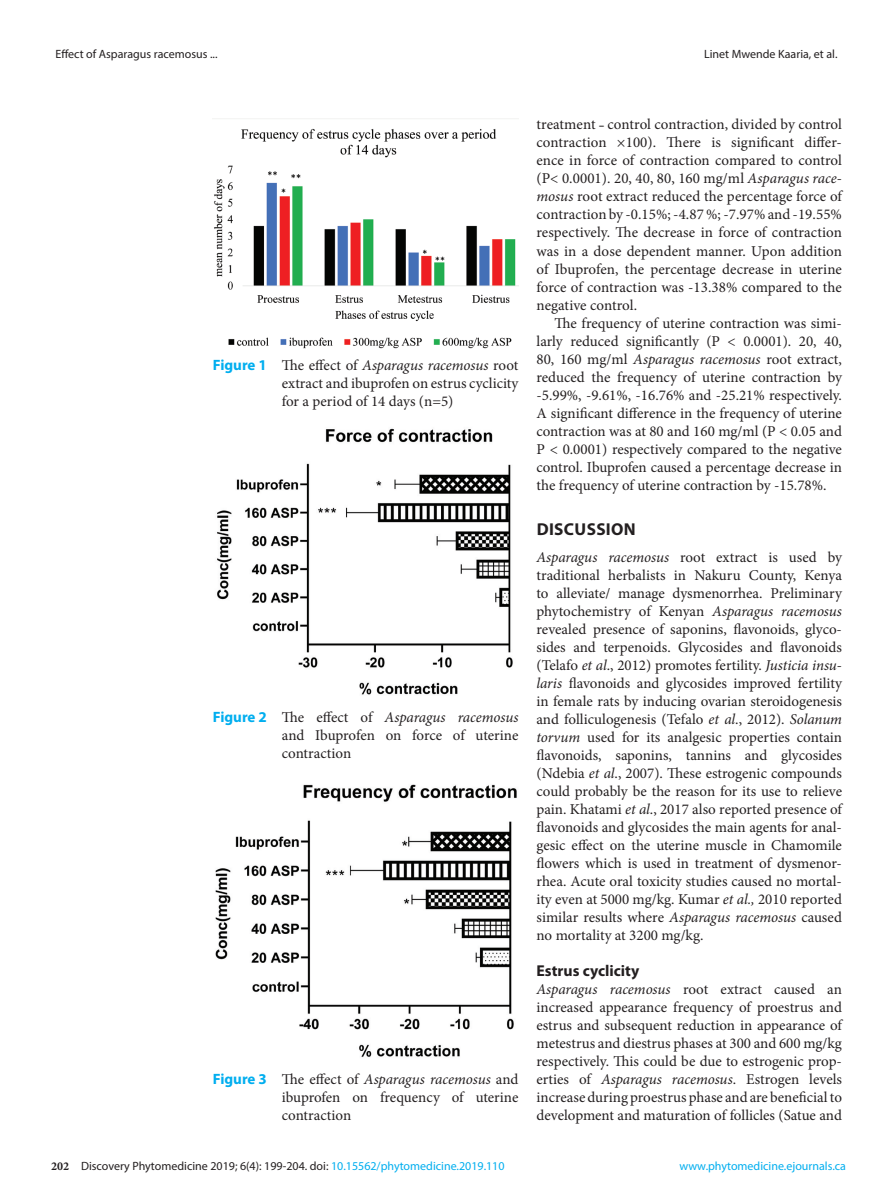
<style>
.page{position:relative;width:893px;height:1191px;background:#fff}
.page>*{position:absolute;margin:0;border:0;box-sizing:border-box;transform-origin:0 0}
.AHead{font:700 17.25px "Myriad Pro";letter-spacing:.02em;color:#231f20}
.Bhead{font:700 15.75px "Myriad Pro";color:#231f20}
.Text{font:15px/18px "Minion Pro";color:#231f20;text-align:justify}
.TextInd{font:15px/18px "Minion Pro";color:#231f20;text-align:justify}
.Fig_caption{font:15px/18px "Minion Pro";letter-spacing:-.005em;color:#231f20;text-align:justify}
.t1{font:12px "Myriad Pro";color:#231f20}
.t2{font:12px "Myriad Pro";color:#00aeef}
.s1{font-family:"Myriad Pro";font-weight:700;color:#00aeef}
.s2{font-style:italic}
.s3{font-family:"Times New Roman"}
.s4{font-family:"Minion Pro";font-weight:700}
.s5{color:#00aeef}
</style>
<div class="page">
<img style="left:214px;top:128px;width:304px;height:221px">
<img style="left:217px;top:428px;width:296px;height:267px">
<img style="left:215px;top:784px;width:302px;height:273px">
<p class="t1" style="left:56px;top:46px;width:164px">Effect of Asparagus racemosus ...</p>
<p class="t1" style="left:704px;top:46px;width:135px">Linet Mwende Kaaria, et al.</p>
<p class="Fig_caption" style="left:282px;top:356px;width:238px;text-indent:-69px"><span class="s1">Figure 1</span> The effect of <span class="s2">Asparagus racemosus</span> root extract and ibuprofen on estrus cyclicity for a period of 14 days (n=5)</p>
<p class="Fig_caption" style="left:282px;top:708px;width:238px;text-indent:-69px"><span class="s1">Figure 2</span> The effect of <span class="s2">Asparagus racemosus </span>and Ibuprofen on force of uterine contraction</p>
<p class="Fig_caption" style="left:282px;top:1070px;width:238px;text-indent:-69px"><span class="s1">Figure 3</span> The effect of <span class="s2">Asparagus racemosus</span> and ibuprofen on frequency of uterine contraction</p>
<p class="Text" style="left:536px;top:116px;width:307px">treatment <span class="s3">˗</span> control contraction, divided by control contraction ×100). There is significant differ&shy;ence in force of contraction compared to control (P&lt; 0.0001). 20, 40, 80, 160 mg/ml <span class="s2">Asparagus race&shy;mosus</span> root extract reduced the percentage force of contraction by -0.15%; -4.87 %; -7.97% and -19.55% respectively. The decrease in force of contraction was in a dose dependent manner. Upon addition of Ibuprofen, the percentage decrease in uterine force of contraction was -13.38% compared to the negative control.</p>
<p class="TextInd" style="left:536px;top:314px;width:307px;text-indent:18px">The frequency of uterine contraction was simi&shy;larly reduced significantly (P &lt; 0.0001). 20, 40, 80, 160 mg/ml <span class="s2">Asparagus racemosus</span> root extract, reduced the frequency of uterine contraction by -5.99%, -9.61%, -16.76% and -25.21% respectively.<br>A significant difference in the frequency of uterine contraction was at 80 and 160 mg/ml (P &lt; 0.05 and P &lt; 0.0001) respectively compared to the negative control. Ibuprofen caused a percentage decrease in the frequency of uterine contraction by -15.78%.</p>
<p class="AHead" style="left:537px;top:519px;width:101px">DISCUSSION</p>
<p class="Text" style="left:536px;top:548px;width:307px"><span class="s2">Asparagus racemosus</span> root extract is used by traditional herbalists in Nakuru County, Kenya to alleviate/ manage dysmenorrhea. Preliminary phytochemistry of Kenyan <span class="s2">Asparagus racemosus </span>revealed presence of saponins, flavonoids, glyco&shy;sides and terpenoids. Glycosides and flavonoids (Telafo <span class="s2">et al</span>., 2012) promotes fertility. <span class="s2">Justicia insu&shy;laris</span> flavonoids and glycosides improved fertility in female rats by inducing ovarian steroidogenesis and folliculogenesis (Tefalo <span class="s2">et al</span>., 2012). <span class="s2">Solanum torvum</span> used for its analgesic properties contain flavonoids, saponins, tannins and glycosides (Ndebia <span class="s2">et al</span>., 2007). These estrogenic compounds could probably be the reason for its use to relieve pain. Khatami <span class="s2">et al</span>., 2017 also reported presence of flavonoids and glycosides the main agents for anal&shy;gesic effect on the uterine muscle in Chamomile flowers which is used in treatment of dysmenor&shy;rhea. Acute oral toxicity studies caused no mortal&shy;ity even at 5000 mg/kg. Kumar <span class="s2">et al.,</span> 2010 reported similar results where <span class="s2">Asparagus racemosus</span> caused no mortality at 3200 mg/kg.</p>
<p class="Bhead" style="left:536px;top:961px;width:104px">Estrus cyclicity</p>
<p class="Text" style="left:536px;top:980px;width:307px"><span class="s2">Asparagus racemosus</span> root extract caused an increased appearance frequency of proestrus and estrus and subsequent reduction in appearance of metestrus and diestrus phases at 300 and 600 mg/kg respectively. This could be due to estrogenic prop&shy;erties of <span class="s2">Asparagus racemosus</span>. Estrogen levels increase during proestrus phase and are beneficial to development and maturation of follicles (Satue and</p>
<p class="t1" style="left:51px;top:1158px;width:455px"><span class="s4">202</span> Discovery Phytomedicine 2019; 6(4): 199-204. doi: <span class="s5">10.15562/phytomedicine.2019.110</span></p>
<p class="t2" style="left:679px;top:1158px;width:168px">www.phytomedicine.ejournals.ca</p>
</div>
